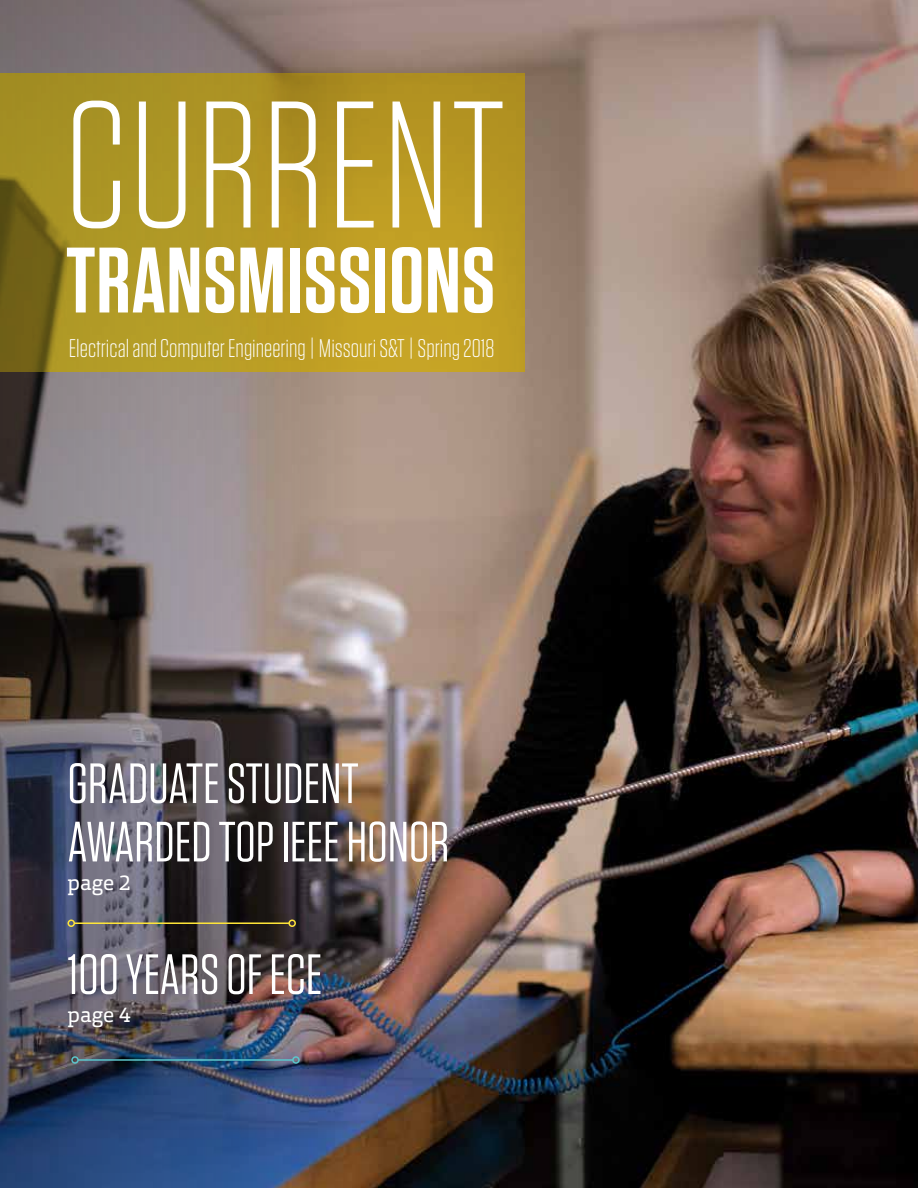
<style>
.page{position:relative;width:918px;height:1188px;background:#fff}
.page>*{position:absolute;margin:0;border:0;box-sizing:border-box;transform-origin:0 0}
.t1{font:300 180px "Tungsten";letter-spacing:.01em;color:#fff}
.t2{font:600 92.7px "Tungsten";letter-spacing:.01em;color:#fff}
.t3{font:56.7px/58.3px "Tungsten";color:#fff}
.t4{font:300 25.5px "Tungsten";color:#fff}
.t5{font:21.3px "Orgon Slab";color:#fff}
</style>
<div class="page">
<img style="left:432px;top:0;width:486px;height:1188px">
<img style="left:0;top:0;width:432px;height:1188px">
<svg style="left:0;top:73px;width:525px;height:299px;background:#af9422"></svg>
<hr style="left:74px;top:922px;width:215px;height:2px;background:#ffe639">
<div style="left:288px;top:919px;width:8px;height:8px;border:2px solid #ffe639;border-radius:50%"></div>
<div style="left:68px;top:919px;width:7px;height:8px;border:2px solid #ffe639;border-radius:50%"></div>
<hr style="left:78px;top:1059px;width:215px;height:2px;background:#5bc6cc">
<div style="left:292px;top:1056px;width:8px;height:8px;border:2px solid #5bc6cc;border-radius:50%"></div>
<div style="left:71px;top:1056px;width:8px;height:8px;border:2px solid #5bc6cc;border-radius:50%"></div>
<h1 class="t1" style="left:65px;top:74px;width:442px">CURRENT</h1>
<h2 class="t2" style="left:66px;top:231px;width:431px">TRANSMISSIONS</h2>
<p class="t4" style="left:69px;top:335px;width:427px">Electrical and Computer Engineering | Missouri S&amp;T | Spring 2018</p>
<h3 class="t3" style="left:68px;top:755px;width:383px">GRADUATE STUDENT<br>AWARDED TOP IEEE HONOR</h3>
<p class="t5" style="left:68px;top:869px;width:65px">page 2</p>
<h3 class="t3" style="left:68px;top:946px;width:256px">100 YEARS OF ECE</h3>
<p class="t5" style="left:68px;top:1001px;width:65px">page 4</p>
</div>
